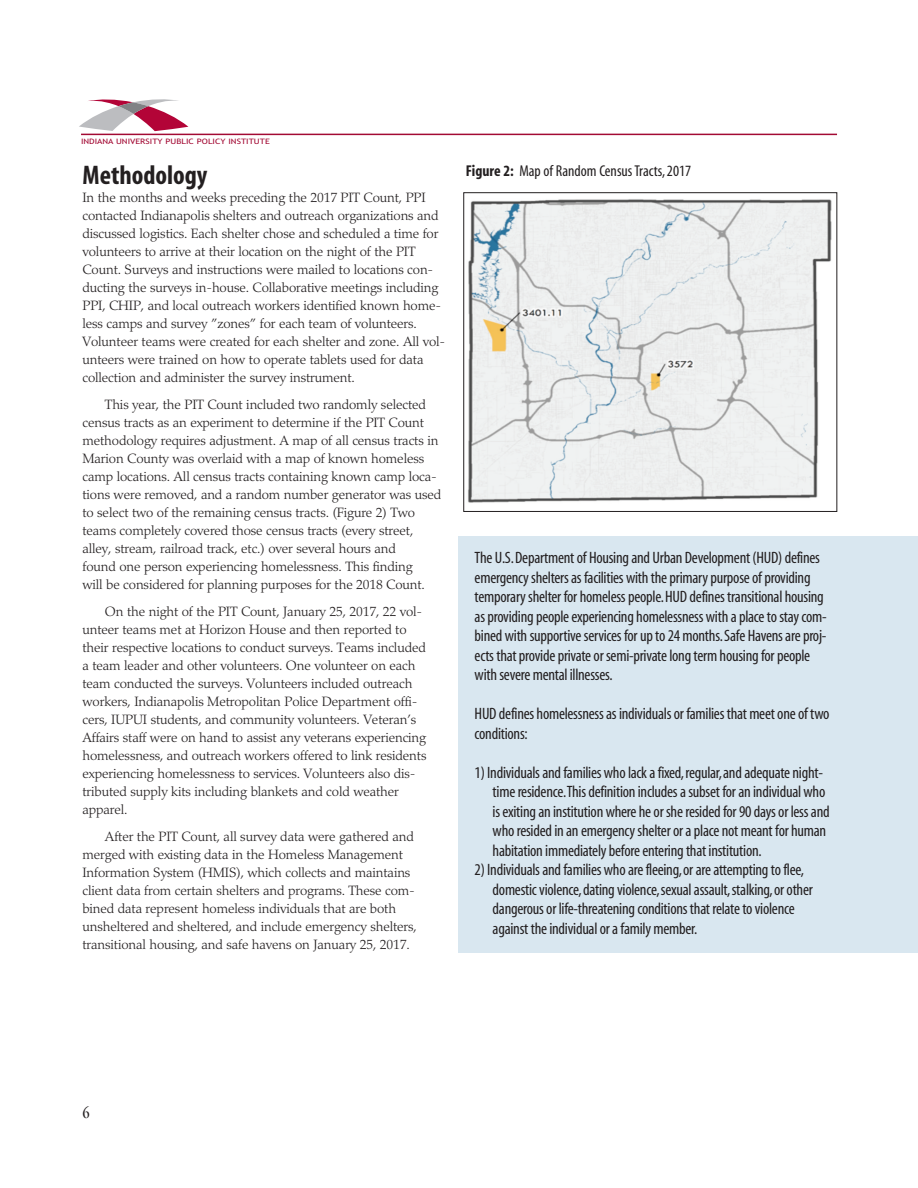
<style>
.page{position:relative;width:918px;height:1188px;background:#fff}
.page>*{position:absolute;margin:0;border:0;box-sizing:border-box;transform-origin:0 0}
.t1{font:700 condensed 27px "Myriad";color:#231f20}
.t2{font:condensed 16.5px/19.5px "Myriad";letter-spacing:-.015em;color:#231f20}
.t3{font:condensed 15.75px "Myriad";color:#231f20}
.t4{font:15.75px "Garamond Book Cond SSK";color:#231f20}
.t5{font:300 13.5px/18px "Palatino LT Std";letter-spacing:-.01em;color:#231f20}
.t6{font:7.5px "Trebuchet MS";color:#a30a34;scale:1.2 1}
.s1{font-weight:700}
</style>
<div class="page">
<hr style="left:81px;top:134px;width:756px;height:1px;background:#a30a34">
<svg style="left:79px;top:99px;width:109px;height:33px"></svg>
<img style="left:468px;top:199px;width:364px;height:304px">
<div style="left:459px;top:536px;width:459px;height:417px;background:#d9e7f0"></div>
<p class="t6" style="left:81px;top:137px;width:159px">INDIANA UNIVERSITY PUBLIC POLICY INSTITUTE</p>
<h1 class="t1" style="left:82px;top:166px;width:126px">Methodology</h1>
<p class="t5" style="left:82px;top:190px;width:364px">In the months and weeks preceding the 2017 PIT Count, PPI contacted Indianapolis shelters and outreach organizations and discussed logistics. Each shelter chose and scheduled a time for volunteers to arrive at their location on the night of the PIT Count. Surveys and instructions were mailed to locations con&shy;ducting the surveys in-house. Collaborative meetings including PPI, CHIP, and local outreach workers identified known home&shy;less camps and survey ”zones” for each team of volunteers.<br>Volunteer teams were created for each shelter and zone. All vol&shy;unteers were trained on how to operate tablets used for data collection and administer the survey instrument.</p>
<p class="t5" style="left:82px;top:397px;width:360px;text-indent:23px">This year, the PIT Count included two randomly selected census tracts as an experiment to determine if the PIT Count methodology requires adjustment. A map of all census tracts in Marion County was overlaid with a map of known homeless camp locations. All census tracts containing known camp loca&shy;tions were removed, and a random number generator was used to select two of the remaining census tracts. (Figure 2) Two teams completely covered those census tracts (every street, alley, stream, railroad track, etc.) over several hours and<br>found one person experiencing homelessness. This finding<br>will be considered for planning purposes for the 2018 Count.</p>
<p class="t5" style="left:82px;top:604px;width:346px;text-indent:23px">On the night of the PIT Count, January 25, 2017, 22 vol&shy;unteer teams met at Horizon House and then reported to their respective locations to conduct surveys. Teams included a team leader and other volunteers. One volunteer on each team conducted the surveys. Volunteers included outreach workers, Indianapolis Metropolitan Police Department offi&shy;cers, IUPUI students, and community volunteers. Veteran’s Affairs staff were on hand to assist any veterans experiencing homelessness, and outreach workers offered to link residents experiencing homelessness to services. Volunteers also dis&shy;tributed supply kits including blankets and cold weather apparel.</p>
<p class="t5" style="left:82px;top:829px;width:336px;text-indent:23px">After the PIT Count, all survey data were gathered and merged with existing data in the Homeless Management Information System (HMIS), which collects and maintains client data from certain shelters and programs. These com&shy;bined data represent homeless individuals that are both unsheltered and sheltered, and include emergency shelters, transitional housing, and safe havens on January 25, 2017.</p>
<p class="t3" style="left:466px;top:165px;width:227px"><span class="s1">Figure 2:</span> Map of Random CensusTracts,2017</p>
<p class="t2" style="left:475px;top:550px;width:354px">The U.S.Department of Housing and Urban Development (HUD) defines emergency shelters as facilities with the primary purpose of providing temporary shelter for homeless people.HUD defines transitional housing as providing people experiencing homelessness with a place to stay com&shy;bined with supportive services for up to 24 months.Safe Havens are proj&shy;ects that provide private or semi-private long term housing for people with severe mental illnesses.</p>
<p class="t2" style="left:475px;top:706px;width:357px">HUD defines homelessness as individuals or families that meet one of two conditions:</p>
<p class="t2" style="left:493px;top:764px;width:339px;text-indent:-18px">1) Individuals and families who lack a fixed,regular,and adequate night&shy;time residence.This definition includes a subset for an individual who is exiting an institution where he or she resided for 90 days or less and who resided in an emergency shelter or a place not meant for human habitation immediately before entering that institution.</p>
<p class="t2" style="left:493px;top:862px;width:322px;text-indent:-18px">2) Individuals and families who are fleeing,or are attempting to flee, domestic violence,dating violence,sexual assault,stalking,or other dangerous or life-threatening conditions that relate to violence against the individual or a family member.</p>
<p class="t4" style="left:83px;top:1104px;width:8px">6</p>
</div>
